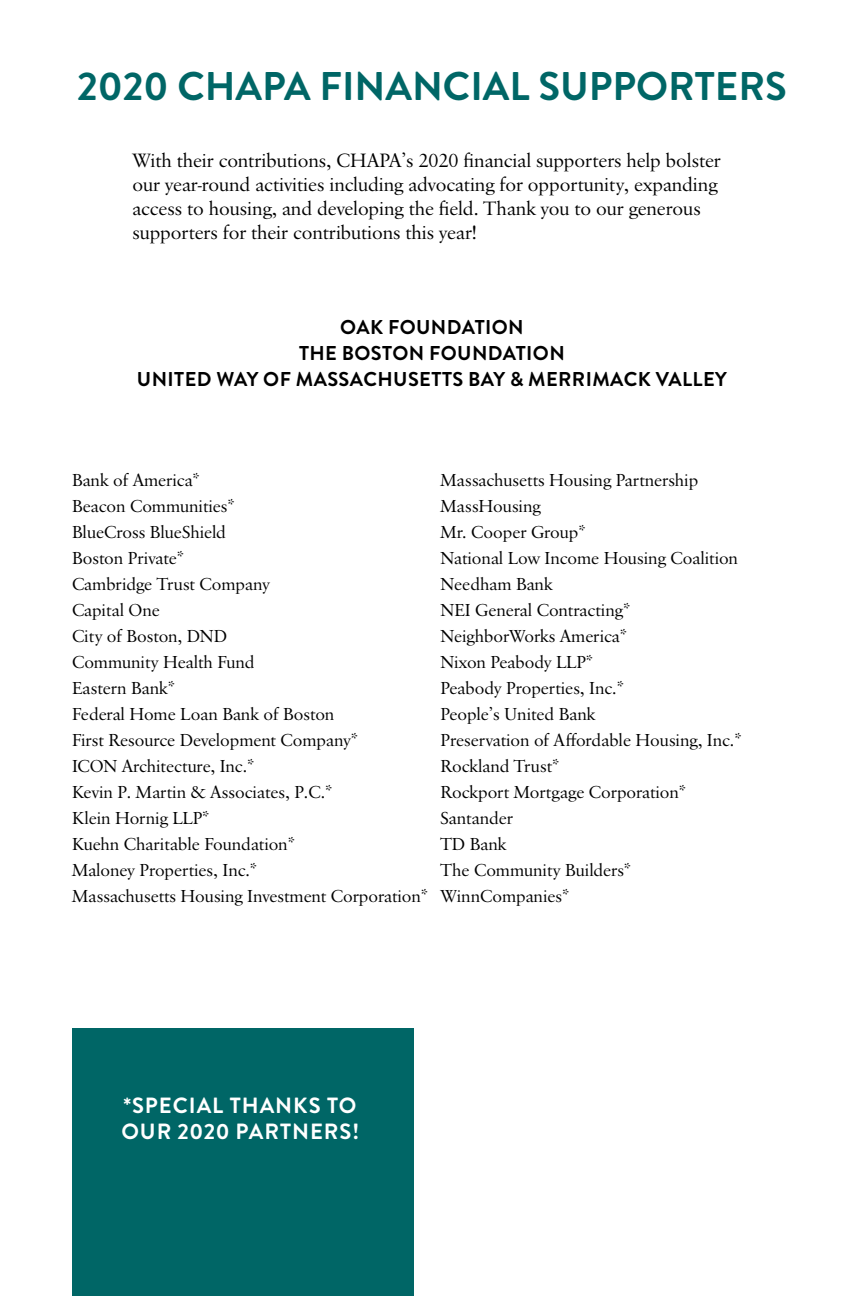
<style>
.page{position:relative;width:864px;height:1296px;background:#fff}
.page>*{position:absolute;margin:0;border:0;box-sizing:border-box;transform-origin:0 0}
.t1{font:700 40px "Brandon Grotesque";color:#066}
.t2{font:700 22px/26.4px "Brandon Grotesque";letter-spacing:.045em;color:#fff}
.t3{font:20px/24px "Savoy";color:#000}
.t4{font:700 20px/26px "Brandon Grotesque";letter-spacing:.02em;color:#000;text-align:center}
.t5{font:18px/26px "Savoy";color:#000}
</style>
<div class="page">
<div style="left:72px;top:1028px;width:342px;height:268px;background:#066"></div>
<h1 class="t1" style="left:77px;top:58px;width:711px">2020 CHAPA FINANCIAL SUPPORTERS</h1>
<p class="t3" style="left:132px;top:149px;width:590px">With their contributions, CHAPA’s 2020 financial supporters help bolster our year-round activities including advocating for opportunity, expanding access to housing, and developing the field. Thank you to our generous supporters for their contributions this year!</p>
<p class="t4" style="left:137px;top:314px;width:591px">OAK FOUNDATION<br>THE BOSTON FOUNDATION<br>UNITED WAY OF MASSACHUSETTS BAY &amp; MERRIMACK VALLEY</p>
<p class="t5" style="left:72px;top:468px;width:358px">Bank of America*<br>Beacon Communities*<br>BlueCross BlueShield<br>Boston Private*<br>Cambridge Trust Company<br>Capital One<br>City of Boston, DND<br>Community Health Fund<br>Eastern Bank*<br>Federal Home Loan Bank of Boston<br>First Resource Development Company*<br>ICON Architecture, Inc.*<br>Kevin P. Martin &amp; Associates, P.C.*<br>Klein Hornig LLP*<br>Kuehn Charitable Foundation*<br>Maloney Properties, Inc.*<br>Massachusetts Housing Investment Corporation*</p>
<p class="t5" style="left:441px;top:468px;width:303px">Massachusetts Housing Partnership<br>MassHousing<br>Mr. Cooper Group*<br>National Low Income Housing Coalition<br>Needham Bank<br>NEI General Contracting*<br>NeighborWorks America*<br>Nixon Peabody LLP*<br>Peabody Properties, Inc.*<br>People’s United Bank<br>Preservation of Affordable Housing, Inc.*<br>Rockland Trust*<br>Rockport Mortgage Corporation*<br>Santander<br>TD Bank<br>The Community Builders*<br>WinnCompanies*</p>
<p class="t2" style="left:121px;top:1092px;width:239px">*SPECIAL THANKS TO<br>OUR 2020 PARTNERS!</p>
</div>
